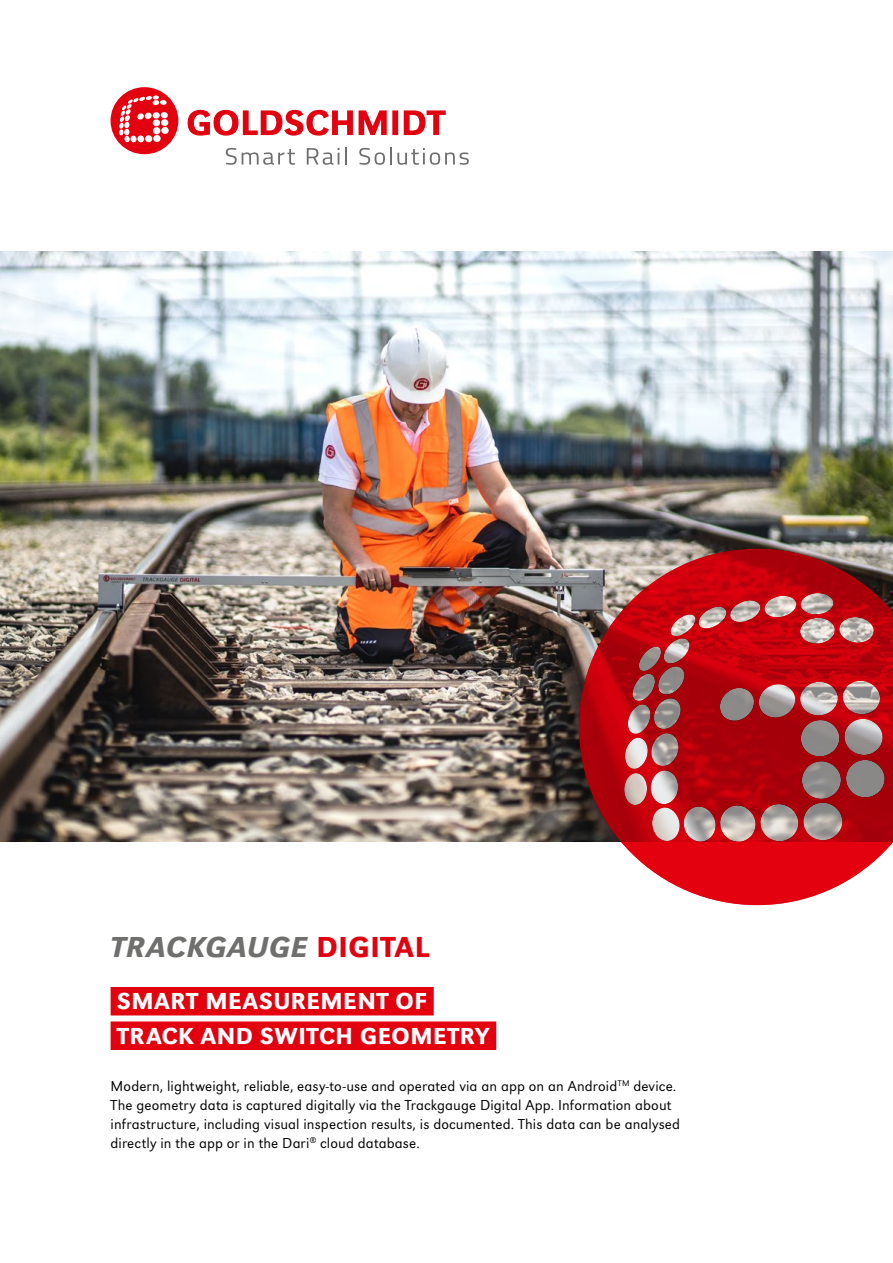
<style>
.page{position:relative;width:893px;height:1263px;background:#fff}
.page>*{position:absolute;margin:0;border:0;box-sizing:border-box;transform-origin:0 0}
.t1{font:30px "URW Grotesk Med Ita";letter-spacing:.02em;color:#6f6f6e}
.t2{font:500 24px/34.5px "URW Grotesk";letter-spacing:.025em;color:#fff}
.t3{font:300 15px/19.2px "URW Grotesk";letter-spacing:.01em;color:#000}
.s1{font-family:"URW Grotesk";font-weight:500;color:#e3000f}
</style>
<div class="page">
<img style="left:0;top:252px;width:893px;height:590px">
<div style="left:111px;top:987px;width:323px;height:28px;background:#e3000f"></div>
<div style="left:111px;top:1021px;width:385px;height:29px;background:#e3000f"></div>
<svg style="left:579px;top:549px;width:314px;height:356px;background:#bb3f46"></svg>
<svg style="left:111px;top:87px;width:67px;height:67px"></svg>
<svg style="left:188px;top:110px;width:258px;height:26px"></svg>
<svg style="left:226px;top:148px;width:69px;height:17px"></svg>
<svg style="left:307px;top:148px;width:32px;height:17px"></svg>
<svg style="left:345px;top:148px;width:2px;height:17px"></svg>
<svg style="left:359px;top:148px;width:110px;height:17px"></svg>
<h1 class="t1" style="left:111px;top:929px;width:321px">TRACKGAUGE <span class="s1">DIGITAL</span></h1>
<h2 class="t2" style="left:117px;top:984px;width:373px">SMART MEASUREMENT OF<br>TRACK AND SWITCH GEOMETRY</h2>
<p class="t3" style="left:111px;top:1076px;width:571px">Modern, lightweight, reliable, easy-to-use and operated via an app on an Android<sup>TM</sup> device.<br>The geometry data is captured digitally via the Trackgauge Digital App. Information about infrastructure, including visual inspection results, is documented. This data can be analysed directly in the app or in the Dari<sup>®</sup> cloud database.</p>
</div>
